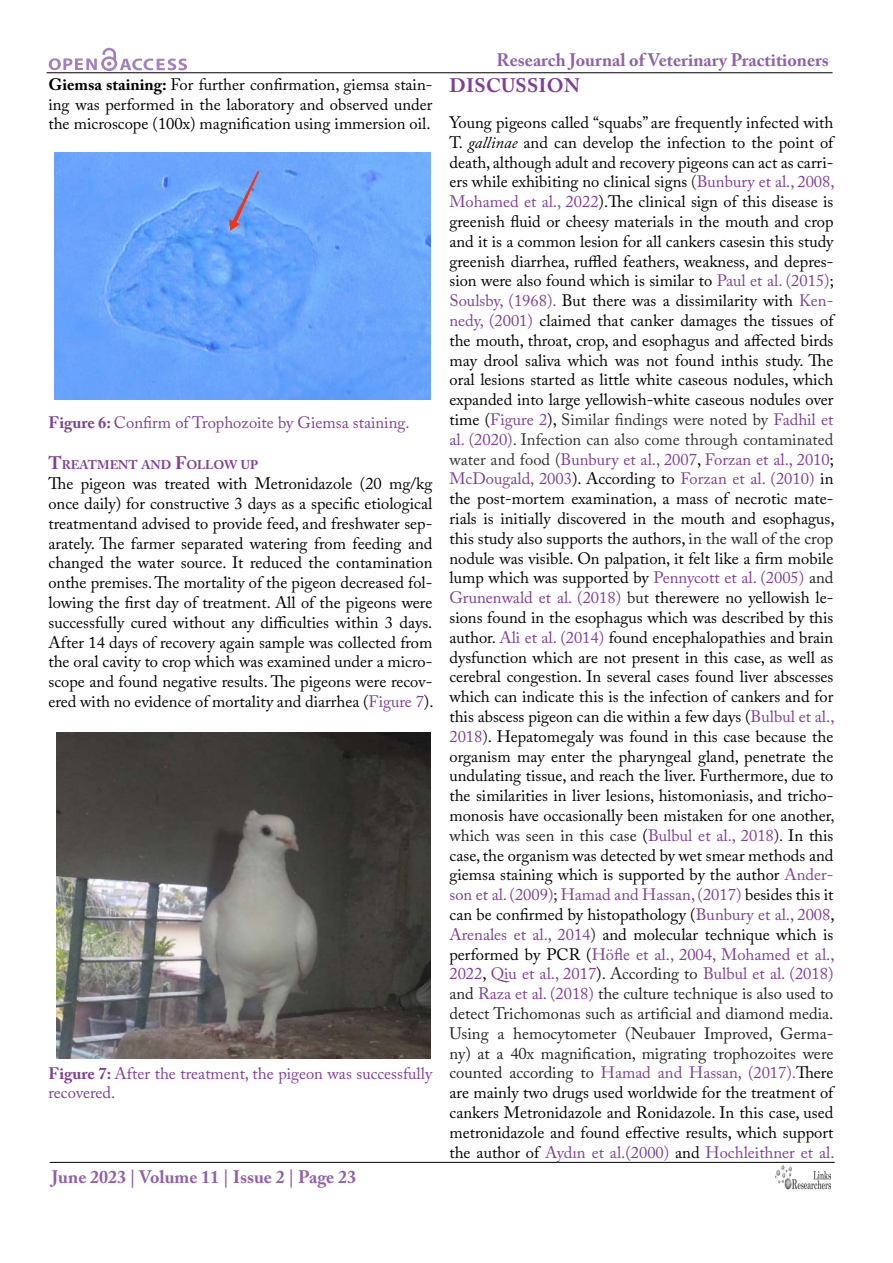
<style>
.page{position:relative;width:893px;height:1263px;background:#fff}
.page>*{position:absolute;margin:0;border:0;box-sizing:border-box;transform-origin:0 0}
.t1{font:700 19.5px "Adobe Caslon Pro";color:#7f3f98}
.t2{font:700 18px "Adobe Caslon Pro";color:#9161a9}
.t3{font:16.5px/19.8px "Adobe Caslon Pro";color:#000;text-align:justify}
.t4{font:16.5px/19.8px "Adobe Caslon Pro";color:#7f3f98}
.t5{font:700 12.6px "Adobe Caslon Pro";color:#7f3f98}
.s1{font-weight:700}
.s2{font-size:18px}
.s3{color:#7f3f98}
.s4{font-style:italic}
.s5{color:#222}
.s6{color:#333}
</style>
<div class="page">
<hr style="left:47px;top:72px;width:785px;height:1px;background:#000">
<hr style="left:50px;top:1162px;width:785px;height:1px;background:#000">
<svg style="left:49px;top:48px;width:138px;height:23px"></svg>
<img style="left:775px;top:1165px;width:56px;height:25px">
<img style="left:54px;top:152px;width:377px;height:248px">
<img style="left:57px;top:733px;width:374px;height:326px">
<p class="t3" style="left:48px;top:74px;width:385px"><span class="s1">Giemsa staining:</span> For further confirmation, giemsa stain&shy;ing was performed in the laboratory and observed under the microscope (100x) magnification using immersion oil.</p>
<p class="t4" style="left:48px;top:412px;width:363px"><span class="s1">Figure 6:</span> Confirm of Trophozoite by Giemsa staining.</p>
<p class="t5" style="left:48px;top:458px;width:211px"><span class="s2">T</span>REATMENT AND <span class="s2">F</span>OLLOW UP</p>
<p class="t3" style="left:48px;top:474px;width:387px">The pigeon was treated with Metronidazole (20 mg/kg once daily) for constructive 3 days as a specific etiological treatmentand advised to provide feed, and freshwater sep&shy;arately. The farmer separated watering from feeding and changed the water source. It reduced the contamination onthe premises. The mortality of the pigeon decreased fol&shy;lowing the first day of treatment. All of the pigeons were successfully cured without any difficulties within 3 days.<br>After 14 days of recovery again sample was collected from the oral cavity to crop which was examined under a micro&shy;scope and found negative results. The pigeons were recov&shy;ered with no evidence of mortality and diarrhea (<span class="s3">Figure 7</span>).</p>
<p class="t4" style="left:48px;top:1063px;width:385px"><span class="s1">Figure 7:</span> After the treatment, the pigeon was successfully recovered.</p>
<p class="t2" style="left:52px;top:1166px;width:306px">June 2023 | Volume 11 | Issue 2 | Page 23</p>
<p class="t2" style="left:497px;top:50px;width:334px">Research Journal of Veterinary Practitioners</p>
<p class="t1" style="left:450px;top:74px;width:13px">Dis</p>
<p class="t1" style="left:486px;top:74px;width:95px">cussi on</p>
<p class="t3" style="left:449px;top:112px;width:387px">Young pigeons called “squabs” are frequently infected with T. <span class="s4">gallinae</span> and can develop the infection to the point of death, although adult and recovery pigeons can act as carri&shy;ers while exhibiting no clinical signs <span class="s5">(</span><span class="s3">Bunbury et al., 2008, Mohamed et al., 2022</span>).The clinical sign of this disease is greenish fluid or cheesy materials in the mouth and crop and it is a common lesion for all cankers casesin this study greenish diarrhea, ruffled feathers, weakness, and depres&shy;sion were also found which is similar to <span class="s3">Paul et al. (2015)</span>; <span class="s3">Soulsby, (1968).</span> But there was a dissimilarity with <span class="s3">Ken&shy;nedy, (2001)</span> claimed that canker damages the tissues of the mouth, throat, crop, and esophagus and affected birds may drool saliva which was not found inthis study. The oral lesions started as little white caseous nodules, which expanded into large yellowish-white caseous nodules over time (<span class="s3">Figure 2</span>), <span class="s6">Similar findings were noted by</span> <span class="s3">Fadhil et al. (2020)</span><span class="s6">. Infection can also come through contaminated water and food (</span><span class="s3">Bunbury et al., 2007</span>, <span class="s3">Forzan et al., 2010</span>; <span class="s3">McDougald, 2003</span>). According to <span class="s3">Forzan et al. (2010)</span> in the post-mortem examination, a mass of necrotic mate&shy;rials is initially discovered in the mouth and esophagus, this study also supports the authors, <span class="s5">in the wall of the crop </span>nodule was visible. On palpation, it felt like a firm mobile lump which was supported by <span class="s3">Pennycott et al. (2005)</span> <span class="s5">and </span><span class="s3">Grunenwald et al. (2018)</span> <span class="s5">but</span> therewere no yellowish le&shy;sions found in the esophagus which was described by this author. <span class="s3">Ali et al. (2014)</span> found encephalopathies and brain dysfunction which are not present in this case, as well as cerebral congestion. In several cases found liver abscesses which can indicate this is the infection of cankers and for this abscess pigeon can die within a few days (<span class="s3">Bulbul et al., 2018</span><span class="s5">)</span>. Hepatomegaly was found in this case because the organism may enter the pharyngeal gland, penetrate the undulating tissue, and reach the liver. Furthermore, due to the similarities in liver lesions, histomoniasis, and tricho&shy;monosis have occasionally been mistaken for one another<span class="s5">, which was seen in this case</span> (<span class="s3">Bulbul et al., 2018</span><span class="s5">).</span> In this case, the organism was detected by wet smear methods and giemsa staining which is supported by the author <span class="s3">Ander&shy;son et al. (2009)</span><span class="s5">;</span> <span class="s3">Hamad and Hassan, (2017)</span> besides this it can be confirmed by histopathology (<span class="s3">Bunbury et al., 2008</span>, <span class="s3">Arenales et al., 2014</span><span class="s5">)</span> and molecular technique which is performed by PCR (<span class="s3">Höfle et al., 2004, Mohamed et al., 2022</span>, <span class="s3">Qiu et al., 2017</span>)<span class="s5">. According to</span> <span class="s3">Bulbul et al. (2018) </span><span class="s5">and</span> <span class="s3">Raza et al. (2018)</span> <span class="s5">the culture technique is also used to detect Trichomonas such as artificial and diamond media.<br>Using a hemocytometer (Neubauer Improved, Germa&shy;ny) at a 40x magnification, migrating trophozoites were counted according to</span> <span class="s3">Hamad and Hassan, (2017).</span>There are mainly two drugs used worldwide for the treatment of cankers Metronidazole and Ronidazole. In this case, used metronidazole and found effective results, which support the author of <span class="s3">Aydın et al.(2000)</span> and <span class="s3">Hochleithner et al.</span></p>
</div>
